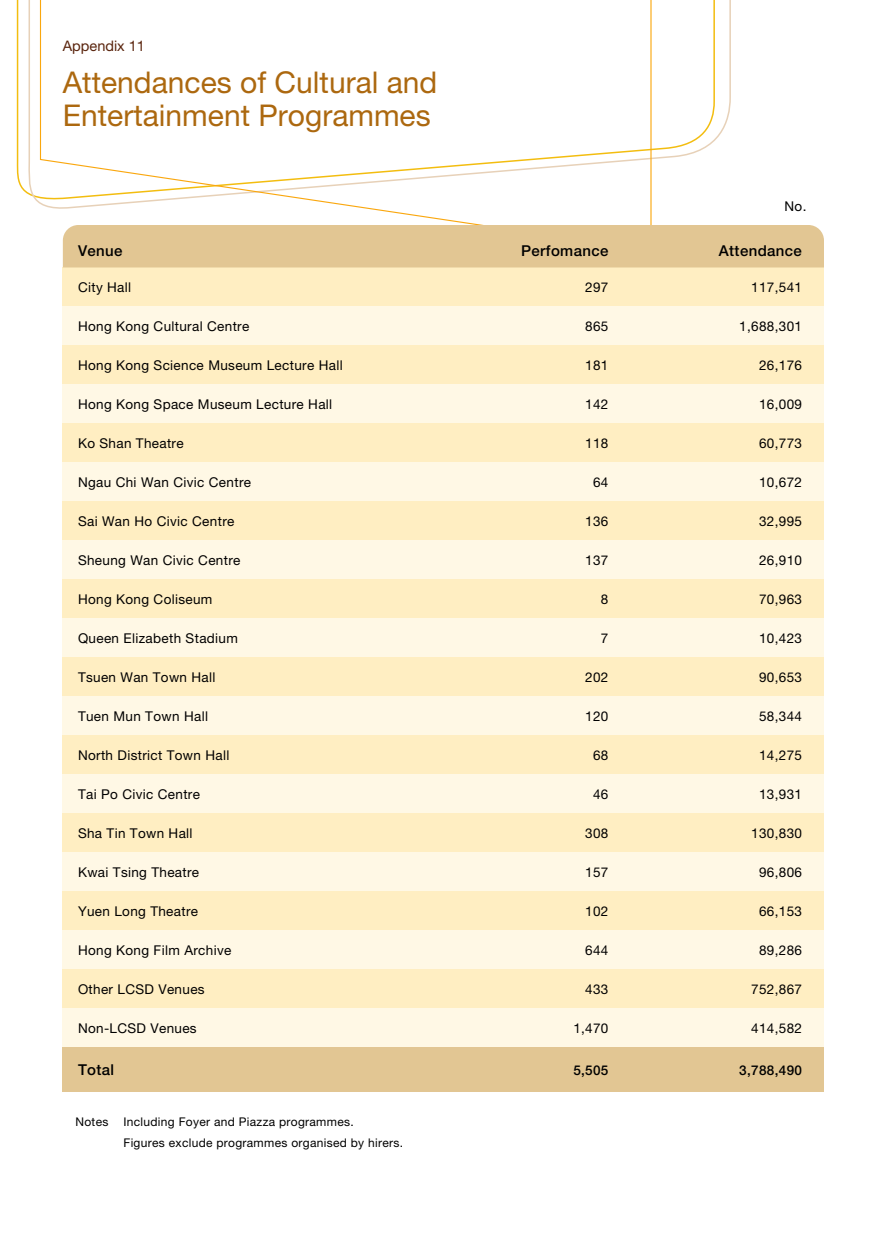
<style>
.page{position:relative;width:888px;height:1260px;background:#fff}
.page>*{position:absolute;margin:0;border:0;box-sizing:border-box;transform-origin:0 0}
.t1{font:30px/33px "Helvetica Neue";color:#ac680f}
.t2{font:500 15px "Helvetica Neue";letter-spacing:.025em;color:#000}
.t3{font:14.55px "Helvetica Neue";color:#5a250e}
.t4{font:13.5px "Helvetica Neue";letter-spacing:.025em;color:#000}
.t5{font:500 13.5px "Helvetica Neue";letter-spacing:.025em;color:#000}
.t6{font:12px/21px "Helvetica Neue";letter-spacing:.025em;color:#000}
</style>
<div class="page">
<svg style="left:24px;top:0;width:707px;height:203px"></svg>
<svg style="left:39px;top:0;width:613px;height:252px"></svg>
<div style="left:63px;top:1047px;width:761px;height:45px;background:#e2c693"></div>
<div style="left:63px;top:267px;width:761px;height:39px;background:#ffeec2"></div>
<div style="left:63px;top:225px;width:761px;height:42px;background:#e2c693"></div>
<div style="left:63px;top:306px;width:761px;height:39px;background:#fff8e5"></div>
<div style="left:63px;top:345px;width:761px;height:39px;background:#ffeec2"></div>
<div style="left:63px;top:384px;width:761px;height:39px;background:#fff8e5"></div>
<div style="left:63px;top:423px;width:761px;height:39px;background:#ffeec2"></div>
<div style="left:63px;top:462px;width:761px;height:39px;background:#fff8e5"></div>
<div style="left:63px;top:501px;width:761px;height:39px;background:#ffeec2"></div>
<div style="left:63px;top:540px;width:761px;height:39px;background:#fff8e5"></div>
<div style="left:63px;top:579px;width:761px;height:39px;background:#ffeec2"></div>
<div style="left:63px;top:618px;width:761px;height:39px;background:#fff8e5"></div>
<div style="left:63px;top:657px;width:761px;height:39px;background:#ffeec2"></div>
<div style="left:63px;top:696px;width:761px;height:39px;background:#fff8e5"></div>
<div style="left:63px;top:735px;width:761px;height:39px;background:#ffeec2"></div>
<div style="left:63px;top:774px;width:761px;height:39px;background:#fff8e5"></div>
<div style="left:63px;top:813px;width:761px;height:39px;background:#ffeec2"></div>
<div style="left:63px;top:852px;width:761px;height:39px;background:#fff8e5"></div>
<div style="left:63px;top:891px;width:761px;height:39px;background:#ffeec2"></div>
<div style="left:63px;top:930px;width:761px;height:39px;background:#fff8e5"></div>
<div style="left:63px;top:969px;width:761px;height:39px;background:#ffeec2"></div>
<div style="left:63px;top:1008px;width:761px;height:39px;background:#fff8e5"></div>
<p class="t3" style="left:63px;top:37px;width:84px">Appendix 11</p>
<h1 class="t1" style="left:63px;top:65px;width:376px">Attendances of Cultural and<br>Entertainment Programmes</h1>
<p class="t4" style="left:785px;top:198px;width:23px">No.</p>
<p class="t2" style="left:78px;top:241px;width:46px">Venue</p>
<p class="t2" style="left:521px;top:241px;width:89px">Perfomance</p>
<p class="t2" style="left:719px;top:241px;width:85px">Attendance</p>
<p class="t4" style="left:585px;top:280px;width:25px">297</p>
<p class="t4" style="left:585px;top:319px;width:25px">865</p>
<p class="t4" style="left:585px;top:358px;width:25px">181</p>
<p class="t4" style="left:585px;top:397px;width:25px">142</p>
<p class="t4" style="left:585px;top:436px;width:25px">118</p>
<p class="t4" style="left:593px;top:475px;width:17px">64</p>
<p class="t4" style="left:585px;top:514px;width:25px">136</p>
<p class="t4" style="left:585px;top:553px;width:25px">137</p>
<p class="t4" style="left:601px;top:592px;width:9px">8</p>
<p class="t4" style="left:601px;top:631px;width:9px">7</p>
<p class="t4" style="left:585px;top:670px;width:25px">202</p>
<p class="t4" style="left:585px;top:709px;width:25px">120</p>
<p class="t4" style="left:593px;top:748px;width:17px">68</p>
<p class="t4" style="left:593px;top:787px;width:17px">46</p>
<p class="t4" style="left:585px;top:826px;width:25px">308</p>
<p class="t4" style="left:585px;top:865px;width:25px">157</p>
<p class="t4" style="left:585px;top:904px;width:25px">102</p>
<p class="t4" style="left:585px;top:943px;width:25px">644</p>
<p class="t4" style="left:585px;top:982px;width:25px">433</p>
<p class="t4" style="left:573px;top:1021px;width:37px">1,470</p>
<p class="t5" style="left:573px;top:1063px;width:37px">5,505</p>
<p class="t4" style="left:78px;top:280px;width:55px">City Hall</p>
<p class="t4" style="left:78px;top:319px;width:173px">Hong Kong Cultural Centre</p>
<p class="t4" style="left:78px;top:358px;width:266px">Hong Kong Science Museum Lecture Hall</p>
<p class="t4" style="left:78px;top:397px;width:256px">Hong Kong Space Museum Lecture Hall</p>
<p class="t4" style="left:78px;top:436px;width:107px">Ko Shan Theatre</p>
<p class="t4" style="left:78px;top:475px;width:175px">Ngau Chi Wan Civic Centre</p>
<p class="t4" style="left:78px;top:514px;width:158px">Sai Wan Ho Civic Centre</p>
<p class="t4" style="left:78px;top:553px;width:164px">Sheung Wan Civic Centre</p>
<p class="t4" style="left:78px;top:592px;width:136px">Hong Kong Coliseum</p>
<p class="t4" style="left:78px;top:631px;width:161px">Queen Elizabeth Stadium</p>
<p class="t4" style="left:78px;top:670px;width:139px">Tsuen Wan Town Hall</p>
<p class="t4" style="left:78px;top:709px;width:132px">Tuen Mun Town Hall</p>
<p class="t4" style="left:78px;top:748px;width:153px">North District Town Hall</p>
<p class="t4" style="left:78px;top:787px;width:124px">Tai Po Civic Centre</p>
<p class="t4" style="left:78px;top:826px;width:116px">Sha Tin Town Hall</p>
<p class="t4" style="left:78px;top:865px;width:123px">Kwai Tsing Theatre</p>
<p class="t4" style="left:78px;top:904px;width:122px">Yuen Long Theatre</p>
<p class="t4" style="left:78px;top:943px;width:155px">Hong Kong Film Archive</p>
<p class="t4" style="left:78px;top:982px;width:128px">Other LCSD Venues</p>
<p class="t4" style="left:78px;top:1021px;width:120px">Non-LCSD Venues</p>
<p class="t2" style="left:78px;top:1061px;width:38px">Total</p>
<p class="t4" style="left:751px;top:280px;width:52px">117,541</p>
<p class="t4" style="left:739px;top:319px;width:64px">1,688,301</p>
<p class="t4" style="left:759px;top:358px;width:44px">26,176</p>
<p class="t4" style="left:759px;top:397px;width:44px">16,009</p>
<p class="t4" style="left:759px;top:436px;width:44px">60,773</p>
<p class="t4" style="left:759px;top:475px;width:44px">10,672</p>
<p class="t4" style="left:759px;top:514px;width:44px">32,995</p>
<p class="t4" style="left:759px;top:553px;width:44px">26,910</p>
<p class="t4" style="left:759px;top:592px;width:44px">70,963</p>
<p class="t4" style="left:759px;top:631px;width:44px">10,423</p>
<p class="t4" style="left:759px;top:670px;width:44px">90,653</p>
<p class="t4" style="left:759px;top:709px;width:44px">58,344</p>
<p class="t4" style="left:759px;top:748px;width:44px">14,275</p>
<p class="t4" style="left:759px;top:787px;width:44px">13,931</p>
<p class="t4" style="left:751px;top:826px;width:52px">130,830</p>
<p class="t4" style="left:759px;top:865px;width:44px">96,806</p>
<p class="t4" style="left:759px;top:904px;width:44px">66,153</p>
<p class="t4" style="left:759px;top:943px;width:44px">89,286</p>
<p class="t4" style="left:751px;top:982px;width:52px">752,867</p>
<p class="t4" style="left:751px;top:1021px;width:52px">414,582</p>
<p class="t5" style="left:739px;top:1063px;width:64px">3,788,490</p>
<p class="t6" style="left:76px;top:1111px;width:34px">Notes</p>
<p class="t6" style="left:124px;top:1111px;width:281px">Including Foyer and Piazza programmes.<br>Figures exclude programmes organised by hirers.</p>
</div>
